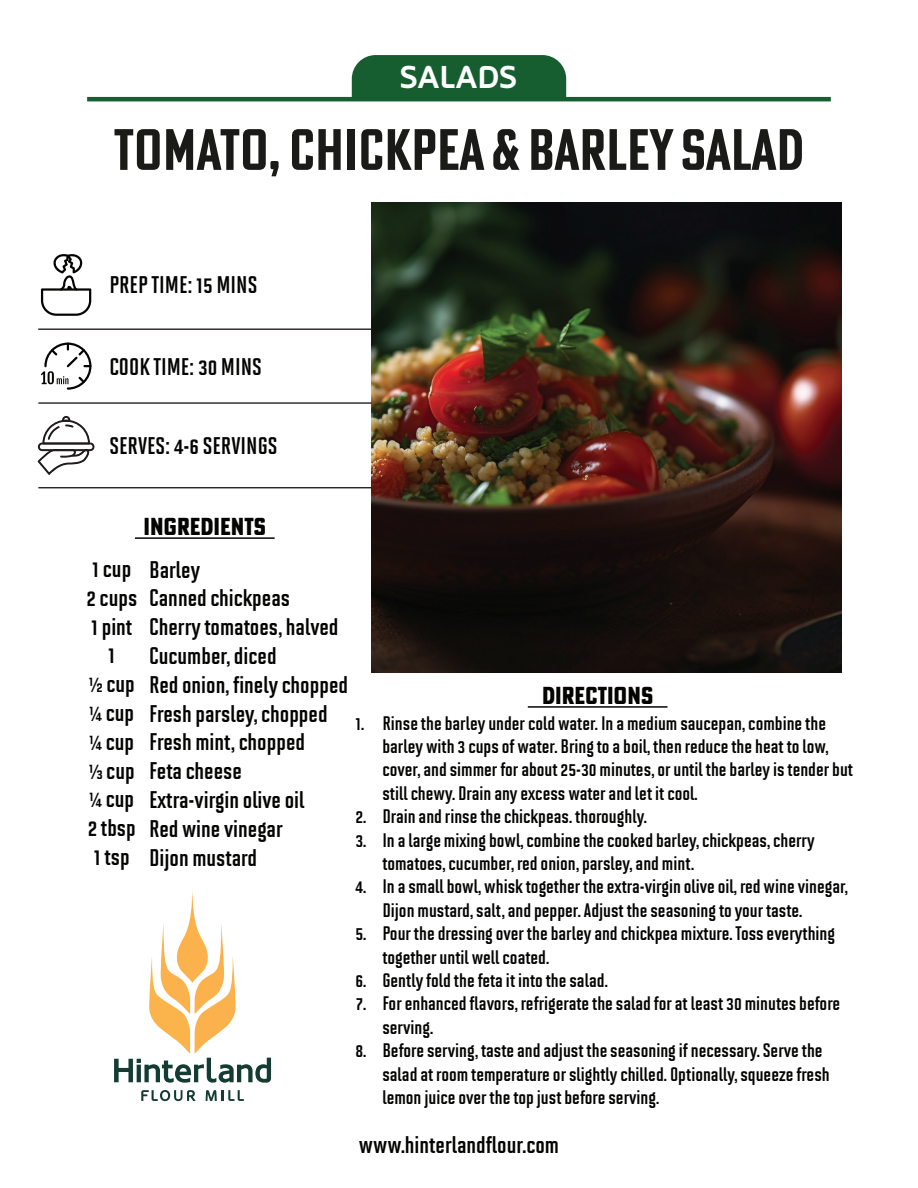
<style>
.page{position:relative;width:918px;height:1188px;background:#fff}
.page>*{position:absolute;margin:0;border:0;box-sizing:border-box;transform-origin:0 0}
.t1{font:700 57px "Poster Gothic Ex Cond ATF";color:#1a1a18}
.t2{font:700 31.5px "Oblik";color:#fff}
.t3{font:700 24px/28.8px "Solano Gothic MVB";color:#040503;text-align:center}
.t4{font:800 24px "Poster Gothic Ex Cond ATF";color:#040503}
.t5{font:700 19.5px/23.4px "Solano Gothic MVB";color:#040503}
</style>
<div class="page">
<img style="left:372px;top:203px;width:470px;height:469px">
<hr style="left:135px;top:537px;width:140px;height:2px;background:#040503">
<hr style="left:528px;top:706px;width:140px;height:2px;background:#040503">
<hr style="left:87px;top:97px;width:744px;height:4px;background:#165e30">
<svg style="left:141px;top:1090px;width:55px;height:11px"></svg>
<svg style="left:206px;top:1090px;width:38px;height:11px"></svg>
<svg style="left:114px;top:889px;width:157px;height:194px"></svg>
<div style="left:352px;top:55px;width:214px;height:42px;background:#165e30"></div>
<svg style="left:37px;top:416px;width:58px;height:59px"></svg>
<svg style="left:41px;top:254px;width:50px;height:62px"></svg>
<svg style="left:41px;top:343px;width:50px;height:47px"></svg>
<hr style="left:38px;top:329px;width:334px;height:1px;background:#211d1e">
<hr style="left:38px;top:402px;width:334px;height:2px;background:#211d1e">
<hr style="left:38px;top:487px;width:334px;height:1px;background:#211d1e">
<h2 class="t2" style="left:400px;top:59px;width:118px">SALADS</h2>
<h1 class="t1" style="left:114px;top:113px;width:691px">TOMATO, CHICKPEA &amp; BARLEY SALAD</h1>
<p class="t3" style="left:109px;top:271px;width:149px">PREP TIME: 15 MINS</p>
<p class="t3" style="left:109px;top:352px;width:154px">COOK TIME: 30 MINS</p>
<p class="t3" style="left:109px;top:431px;width:170px">SERVES: 4-6 SERVINGS</p>
<p class="t4" style="left:143px;top:511px;width:124px">INGREDIENTS</p>
<p class="t3" style="left:86px;top:554px;width:52px">1 cup<br>2 cups<br>1 pint<br>1<br>½ cup ¼ cup ¼ cup ⅓ cup ¼ cup<br>2 tbsp<br>1 tsp</p>
<p class="t3" style="left:149px;top:555px;width:200px;text-align:left">Barley<br>Canned chickpeas<br>Cherry tomatoes, halved<br>Cucumber, diced<br>Red onion, finely chopped<br>Fresh parsley, chopped<br>Fresh mint, chopped<br>Feta cheese<br>Extra-virgin olive oil<br>Red wine vinegar<br>Dijon mustard</p>
<p class="t4" style="left:542px;top:680px;width:113px">DIRECTIONS</p>
<p class="t5" style="left:382px;top:711px;width:472px;text-indent:-27px">1. Rinse the barley under cold water. In a medium saucepan, combine the barley with 3 cups of water. Bring to a boil, then reduce the heat to low, cover, and simmer for about 25-30 minutes, or until the barley is tender but still chewy. Drain any excess water and let it cool.</p>
<p class="t5" style="left:355px;top:805px;width:293px">2. Drain and rinse the chickpeas. thoroughly.</p>
<p class="t5" style="left:382px;top:828px;width:434px;text-indent:-27px">3. In a large mixing bowl, combine the cooked barley, chickpeas, cherry tomatoes, cucumber, red onion, parsley, and mint.</p>
<p class="t5" style="left:382px;top:875px;width:467px;text-indent:-27px">4. In a small bowl, whisk together the extra-virgin olive oil, red wine vinegar,<br>Dijon mustard, salt, and pepper. Adjust the seasoning to your taste.</p>
<p class="t5" style="left:382px;top:922px;width:454px;text-indent:-27px">5. Pour the dressing over the barley and chickpea mixture. Toss everything together until well coated.</p>
<p class="t5" style="left:355px;top:968px;width:254px">6. Gently fold the feta it into the salad.</p>
<p class="t5" style="left:382px;top:992px;width:459px;text-indent:-27px">7. For enhanced flavors, refrigerate the salad for at least 30 minutes before serving.</p>
<p class="t5" style="left:382px;top:1039px;width:449px;text-indent:-27px">8. Before serving, taste and adjust the seasoning if necessary. Serve the salad at room temperature or slightly chilled. Optionally, squeeze fresh lemon juice over the top just before serving.</p>
<p class="t3" style="left:359px;top:1131px;width:202px">www.hinterlandflour.com</p>
</div>
